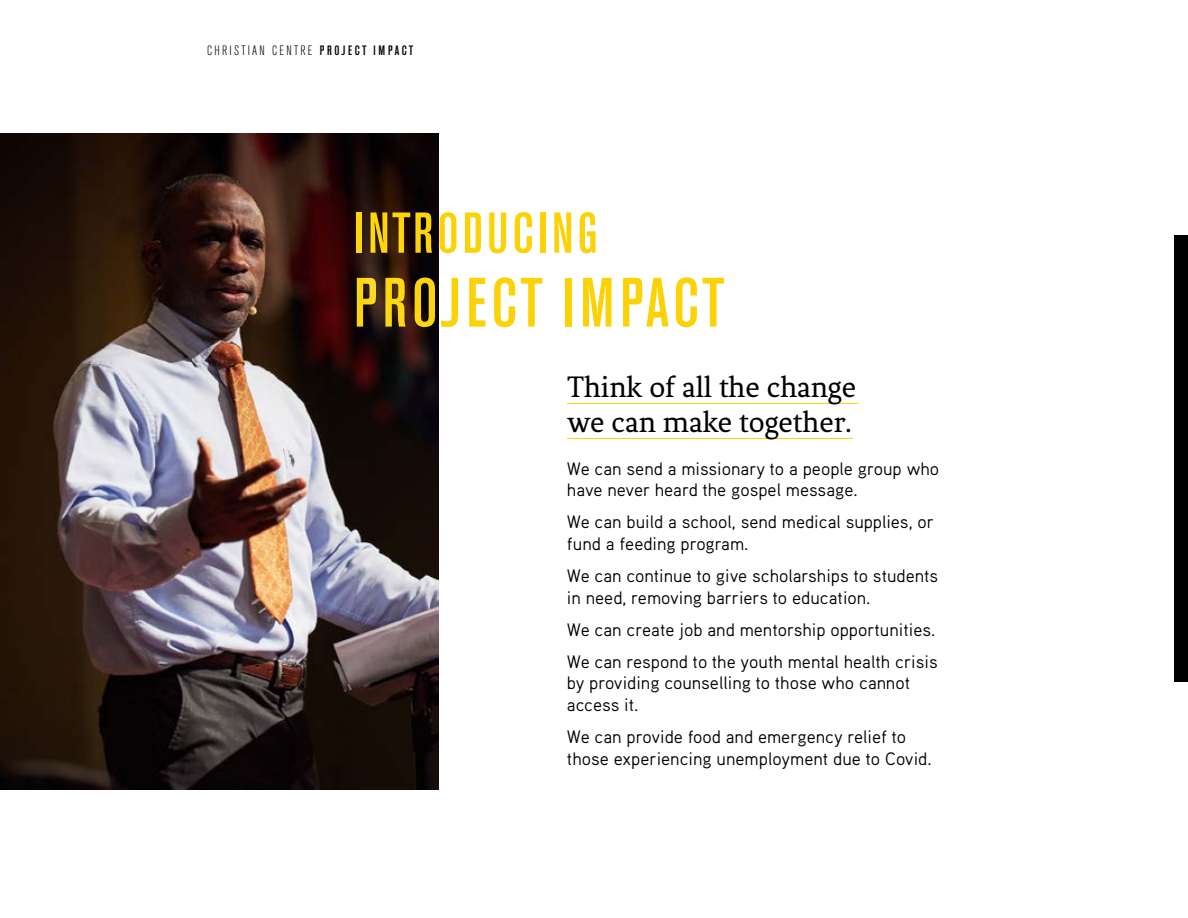
<style>
.page{position:relative;width:1188px;height:918px;background:#fff}
.page>*{position:absolute;margin:0;border:0;box-sizing:border-box;transform-origin:0 0}
.t1{font:500 condensed 69px "Akzidenz Grotesk BE";letter-spacing:.07em;color:#fbd206}
.t2{font:500 condensed 57px "Akzidenz Grotesk BE";letter-spacing:.07em;color:#fbd206}
.t3{font:31.5px/34.8px "Fenix";color:#000}
.t4{font:18px/21.6px "Aaux Pro Regular OSF";color:#000}
.t5{font:300 condensed 13.5px "Akzidenz Grotesk BE";letter-spacing:.17em;color:#000}
.s1{font-weight:500}
</style>
<div class="page">
<div style="left:1174px;top:236px;width:14px;height:446px;background:#000"></div>
<img style="left:0;top:133px;width:439px;height:656px">
<hr style="left:567px;top:403px;width:291px;height:1px;background:#fbd206">
<hr style="left:567px;top:438px;width:286px;height:1px;background:#fbd206">
<p class="t5" style="left:207px;top:43px;width:208px">CHRISTIAN CENTRE <span class="s1">PROJECT IMPACT</span></p>
<h2 class="t2" style="left:354px;top:202px;width:245px">INTRODUCING</h2>
<h1 class="t1" style="left:354px;top:265px;width:372px">PROJECT IMPACT</h1>
<h3 class="t3" style="left:567px;top:370px;width:291px">Think of all the change we can make together.</h3>
<p class="t4" style="left:567px;top:457px;width:374px">We can send a missionary to a people group who have never heard the gospel message.</p>
<p class="t4" style="left:567px;top:511px;width:369px">We can build a school, send medical supplies, or fund a feeding program.</p>
<p class="t4" style="left:567px;top:564px;width:373px">We can continue to give scholarships to students in need, removing barriers to education.</p>
<p class="t4" style="left:567px;top:613px;width:372px;line-height:32.1px">We can create job and mentorship opportunities.<br>We can respond to the youth mental health crisis</p>
<p class="t4" style="left:567px;top:672px;width:345px">by providing counselling to those who cannot access it.</p>
<p class="t4" style="left:567px;top:725px;width:366px">We can provide food and emergency relief to those experiencing unemployment due to Covid.</p>
</div>
